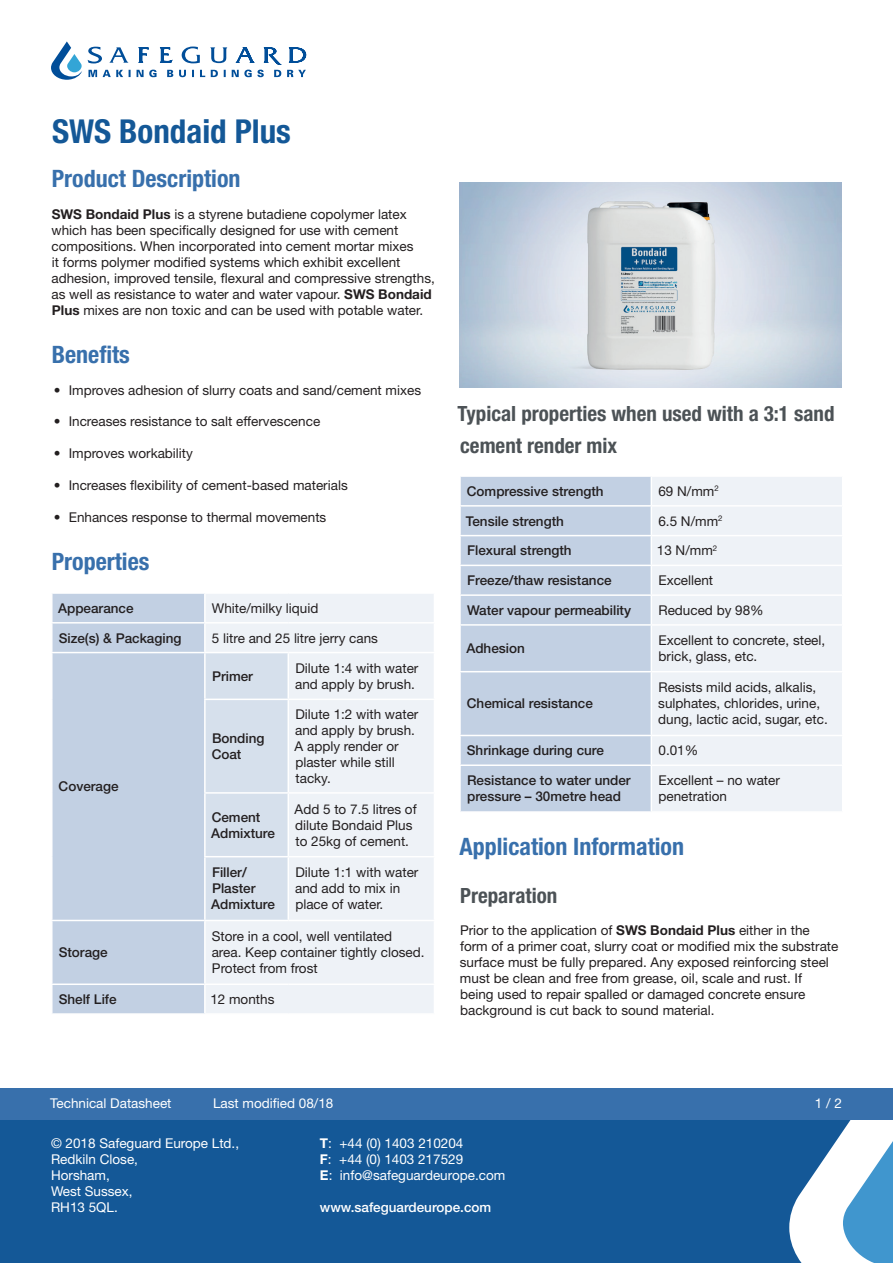
<style>
.page{position:relative;width:893px;height:1263px;background:#fff}
.page>*{position:absolute;margin:0;border:0;box-sizing:border-box;transform-origin:0 0}
.t1{font:700 condensed 33px "Helvetica Neue LT Std";color:#145897}
.t2{font:700 condensed 24px "Helvetica Neue LT Std";color:#3870ac}
.t3{font:700 condensed 21px/32px "Helvetica Neue LT Std";color:#4c5256}
.t4{font:13.5px/15.9px "Helvetica Neue LT Std";color:#231f20}
.t5{font:500 13.5px/15.9px "Helvetica Neue LT Std";color:#231f20}
.t6{font:13.5px/15.9px "Helvetica Neue LT Std";color:#fff}
.t7{font:500 13.5px "Helvetica Neue LT Std";color:#fff}
.s1{font-weight:700}
</style>
<div class="page">
<div style="left:0;top:1103px;width:893px;height:160px;background:#145897"></div>
<svg style="left:789px;top:1119px;width:104px;height:144px"></svg>
<div style="left:0;top:1087px;width:893px;height:32px;background:#3870ac"></div>
<svg style="left:51px;top:41px;width:255px;height:39px"></svg>
<div style="left:53px;top:594px;width:151px;height:419px;background:#c2d0e3"></div>
<div style="left:206px;top:594px;width:228px;height:419px;background:#eef2f7"></div>
<div style="left:206px;top:653px;width:82px;height:267px;background:#d6e0ec"></div>
<hr style="left:51px;top:622px;width:154px;height:1px;background:#fff">
<hr style="left:205px;top:622px;width:83px;height:1px;background:#fff">
<hr style="left:288px;top:622px;width:147px;height:1px;background:#fff">
<hr style="left:205px;top:652px;width:83px;height:1px;background:#fff">
<hr style="left:288px;top:652px;width:147px;height:1px;background:#fff">
<hr style="left:204px;top:699px;width:84px;height:1px;background:#fff">
<hr style="left:288px;top:699px;width:147px;height:1px;background:#fff">
<hr style="left:204px;top:792px;width:84px;height:2px;background:#fff">
<hr style="left:288px;top:792px;width:147px;height:2px;background:#fff">
<hr style="left:204px;top:856px;width:84px;height:1px;background:#fff">
<hr style="left:288px;top:856px;width:147px;height:1px;background:#fff">
<hr style="left:205px;top:920px;width:83px;height:1px;background:#fff">
<hr style="left:288px;top:920px;width:147px;height:1px;background:#fff">
<hr style="left:51px;top:983px;width:154px;height:2px;background:#fff">
<hr style="left:205px;top:983px;width:83px;height:2px;background:#fff">
<hr style="left:288px;top:983px;width:147px;height:2px;background:#fff">
<hr style="left:288px;top:653px;width:1px;height:46px;background:#fff">
<hr style="left:288px;top:700px;width:1px;height:92px;background:#fff">
<hr style="left:288px;top:794px;width:1px;height:62px;background:#fff">
<hr style="left:288px;top:857px;width:1px;height:63px;background:#fff">
<hr style="left:51px;top:652px;width:154px;height:1px;background:#fff">
<hr style="left:51px;top:920px;width:154px;height:1px;background:#fff">
<img style="left:459px;top:183px;width:383px;height:205px">
<div style="left:461px;top:477px;width:190px;height:334px;background:#c2d0e3"></div>
<div style="left:652px;top:477px;width:190px;height:334px;background:#eef2f7"></div>
<hr style="left:459px;top:505px;width:192px;height:2px;background:#fff">
<hr style="left:651px;top:505px;width:192px;height:2px;background:#fff">
<hr style="left:459px;top:535px;width:192px;height:1px;background:#fff">
<hr style="left:651px;top:535px;width:192px;height:1px;background:#fff">
<hr style="left:459px;top:565px;width:192px;height:1px;background:#fff">
<hr style="left:651px;top:565px;width:192px;height:1px;background:#fff">
<hr style="left:459px;top:594px;width:192px;height:2px;background:#fff">
<hr style="left:651px;top:594px;width:192px;height:2px;background:#fff">
<hr style="left:459px;top:624px;width:192px;height:2px;background:#fff">
<hr style="left:459px;top:671px;width:192px;height:1px;background:#fff">
<hr style="left:459px;top:735px;width:192px;height:1px;background:#fff">
<hr style="left:459px;top:764px;width:192px;height:2px;background:#fff">
<hr style="left:651px;top:624px;width:192px;height:2px;background:#fff">
<hr style="left:651px;top:671px;width:192px;height:1px;background:#fff">
<hr style="left:651px;top:735px;width:192px;height:1px;background:#fff">
<hr style="left:651px;top:764px;width:192px;height:2px;background:#fff">
<h1 class="t1" style="left:52px;top:111px;width:240px">SWS Bondaid Plus</h1>
<h2 class="t2" style="left:52px;top:164px;width:190px">Product Description</h2>
<p class="t4" style="left:52px;top:206px;width:385px"><span class="s1">SWS Bondaid Plus</span> is a styrene butadiene copolymer latex which has been specifically designed for use with cement compositions. When incorporated into cement mortar mixes<br>it forms polymer modified systems which exhibit excellent adhesion, improved tensile, flexural and compressive strengths, as well as resistance to water and water vapour. <span class="s1">SWS Bondaid Plus</span> mixes are non toxic and can be used with potable water.</p>
<h2 class="t2" style="left:52px;top:340px;width:80px">Benefits</h2>
<p class="t4" style="left:54px;top:382px;width:369px">• Improves adhesion of slurry coats and sand/cement mixes</p>
<p class="t4" style="left:54px;top:413px;width:268px">• Increases resistance to salt effervescence</p>
<p class="t4" style="left:54px;top:445px;width:141px">• Improves workability</p>
<p class="t4" style="left:54px;top:477px;width:295px">• Increases flexibility of cement-based materials</p>
<p class="t4" style="left:54px;top:509px;width:274px">• Enhances response to thermal movements</p>
<h2 class="t2" style="left:52px;top:547px;width:99px">Properties</h2>
<p class="t5" style="left:58px;top:600px;width:77px">Appearance</p>
<p class="t4" style="left:212px;top:600px;width:108px">White/milky liquid</p>
<p class="t5" style="left:59px;top:630px;width:124px">Size(s) &amp; Packaging</p>
<p class="t4" style="left:212px;top:630px;width:168px">5 litre and 25 litre jerry cans</p>
<p class="t5" style="left:59px;top:778px;width:62px">Coverage</p>
<p class="t5" style="left:59px;top:944px;width:51px">Storage</p>
<p class="t5" style="left:212px;top:668px;width:43px">Primer</p>
<p class="t4" style="left:295px;top:660px;width:125px">Dilute 1:4 with water and apply by brush.</p>
<p class="t5" style="left:212px;top:730px;width:54px">Bonding<br>Coat</p>
<p class="t4" style="left:295px;top:706px;width:125px">Dilute 1:2 with water and apply by brush.<br>A apply render or plaster while still tacky.</p>
<p class="t5" style="left:211px;top:809px;width:65px">Cement<br>Admixture</p>
<p class="t4" style="left:295px;top:801px;width:124px">Add 5 to 7.5 litres of dilute Bondaid Plus to 25kg of cement.</p>
<p class="t5" style="left:211px;top:864px;width:65px">Filler/<br>Plaster<br>Admixture</p>
<p class="t4" style="left:295px;top:864px;width:125px">Dilute 1:1 with water and add to mix in place of water.</p>
<p class="t4" style="left:212px;top:928px;width:214px">Store in a cool, well ventilated area. Keep container tightly closed.<br>Protect from frost</p>
<p class="t5" style="left:59px;top:991px;width:60px">Shelf Life</p>
<p class="t4" style="left:210px;top:991px;width:66px">12 months</p>
<h3 class="t3" style="left:458px;top:397px;width:378px">Typical properties when used with a 3:1 sand cement render mix</h3>
<p class="t5" style="left:467px;top:483px;width:138px">Compressive strength</p>
<p class="t4" style="left:658px;top:483px;width:62px">69 N/mm<sup>2</sup></p>
<p class="t5" style="left:466px;top:513px;width:100px">Tensile strength</p>
<p class="t4" style="left:658px;top:513px;width:66px">6.5 N/mm<sup>2</sup></p>
<p class="t5" style="left:467px;top:542px;width:106px">Flexural strength</p>
<p class="t4" style="left:657px;top:542px;width:62px">13 N/mm<sup>2</sup></p>
<p class="t5" style="left:467px;top:572px;width:146px">Freeze/thaw resistance</p>
<p class="t4" style="left:658px;top:572px;width:56px">Excellent</p>
<p class="t5" style="left:467px;top:602px;width:166px">Water vapour permeability</p>
<p class="t4" style="left:658px;top:602px;width:107px">Reduced by 98%</p>
<p class="t5" style="left:466px;top:640px;width:60px">Adhesion</p>
<p class="t4" style="left:658px;top:632px;width:168px">Excellent to concrete, steel, brick, glass, etc.</p>
<p class="t5" style="left:467px;top:695px;width:128px">Chemical resistance</p>
<p class="t4" style="left:658px;top:679px;width:171px">Resists mild acids, alkalis, sulphates, chlorides, urine, dung, lactic acid, sugar, etc.</p>
<p class="t5" style="left:467px;top:742px;width:139px">Shrinkage during cure</p>
<p class="t4" style="left:659px;top:742px;width:41px">0.01%</p>
<p class="t5" style="left:467px;top:772px;width:165px">Resistance to water under pressure – 30metre head</p>
<p class="t4" style="left:658px;top:772px;width:123px">Excellent – no water penetration</p>
<h2 class="t2" style="left:459px;top:832px;width:226px">Application Information</h2>
<h3 class="t3" style="left:460px;top:879px;width:99px">Preparation</h3>
<p class="t4" style="left:460px;top:922px;width:380px">Prior to the application of <span class="s1">SWS Bondaid Plus</span> either in the form of a primer coat, slurry coat or modified mix the substrate surface must be fully prepared. Any exposed reinforcing steel must be clean and free from grease, oil, scale and rust. If being used to repair spalled or damaged concrete ensure background is cut back to sound material.</p>
<p class="t6" style="left:50px;top:1095px;width:123px">Technical Datasheet</p>
<p class="t6" style="left:213px;top:1095px;width:122px">Last modified 08/18</p>
<p class="t6" style="left:815px;top:1095px;width:29px">1 / 2</p>
<p class="t6" style="left:51px;top:1135px;width:190px">© 2018 Safeguard Europe Ltd.,<br>Redkiln Close,<br>Horsham,<br>West Sussex,<br>RH13 5QL.</p>
<p class="t6" style="left:320px;top:1135px;width:187px"><span class="s1">T</span>: +44 (0) 1403 210204<br><span class="s1">F</span>: +44 (0) 1403 217529<br><span class="s1">E</span>: info@safeguardeurope.com</p>
<p class="t7" style="left:320px;top:1199px;width:173px">www.safeguardeurope.com</p>
</div>
